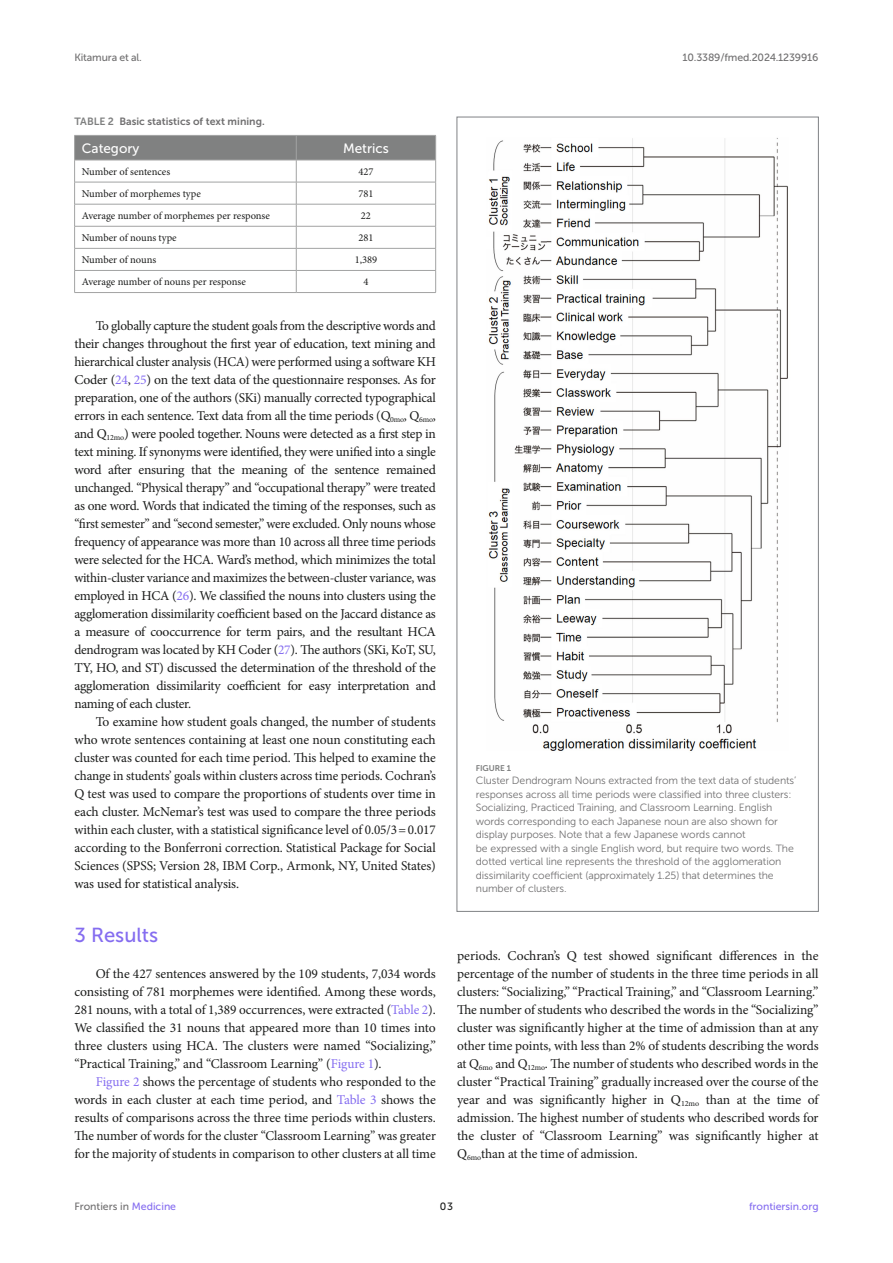
<style>
.page{position:relative;width:893px;height:1263px;background:#fff}
.page>*{position:absolute;margin:0;border:0;box-sizing:border-box;transform-origin:0 0}
.HEAD_1{font:20.25px "Museo Sans 500";color:#856df0}
.TEXT{font:13.5px/18px "Minion Pro";letter-spacing:-.01em;color:#1b1c1b;text-align:justify}
.TEXT_FLUSH{font:13.5px/18px "Minion Pro";letter-spacing:-.005em;color:#1b1c1b;text-align:justify}
.TB_CH{font:13.5px "Museo Sans 500";color:#fff}
.FIG_LEG{font:10.5px/13.5px "Museo Sans 300";letter-spacing:-.01em;color:#706f70}
.TB_TX{font:10.5px "Minion Pro";color:#1b1c1b}
.t1{font:10.5px "Museo Sans 500";letter-spacing:-.015em;color:#706f70}
.TT{font:10.5px "Museo Sans 700";color:#706f70}
.t2{font:10.5px "Museo Sans 500";color:#856df0}
.t3{font:10.5px "Museo Sans 500";color:#1b1c1b}
.FIG_HD{font:8.25px "Museo Sans 700";letter-spacing:-.01em;color:#7e7f7f}
.s1{color:#7e7f7f}
.s2{color:#856df0}
</style>
<div class="page">
<hr style="left:296px;top:292px;width:140px;height:1px;background:#a2a3a3">
<hr style="left:74px;top:292px;width:222px;height:1px;background:#a2a3a3">
<svg style="left:74px;top:135px;width:362px;height:157px"></svg>
<hr style="left:74px;top:182px;width:222px;height:1px;background:#a2a3a3">
<img style="left:488px;top:138px;width:300px;height:613px">
<p class="t1" style="left:74px;top:51px;width:69px">Kitamura et al.</p>
<p class="t1" style="left:683px;top:51px;width:137px">10.3389/fmed.2024.1239916</p>
<p class="TT" style="left:74px;top:115px;width:192px"><span class="s1">TABLE 2</span> Basic statistics of text mining.</p>
<p class="TB_CH" style="left:82px;top:141px;width:59px">Category</p>
<p class="TB_CH" style="left:343px;top:141px;width:47px">Metrics</p>
<p class="TB_TX" style="left:82px;top:164px;width:90px">Number of sentences</p>
<p class="TB_TX" style="left:358px;top:164px;width:17px">427</p>
<p class="TB_TX" style="left:82px;top:187px;width:121px">Number of morphemes type</p>
<p class="TB_TX" style="left:358px;top:187px;width:17px">781</p>
<p class="TB_TX" style="left:82px;top:209px;width:190px">Average number of morphemes per response</p>
<p class="TB_TX" style="left:361px;top:209px;width:12px">22</p>
<p class="TB_TX" style="left:82px;top:231px;width:96px">Number of nouns type</p>
<p class="TB_TX" style="left:358px;top:231px;width:17px">281</p>
<p class="TB_TX" style="left:82px;top:253px;width:76px">Number of nouns</p>
<p class="TB_TX" style="left:355px;top:253px;width:24px">1,389</p>
<p class="TB_TX" style="left:82px;top:275px;width:166px">Average number of nouns per response</p>
<p class="TB_TX" style="left:363px;top:275px;width:7px">4</p>
<p class="TEXT" style="left:74px;top:317px;width:363px;text-indent:21px">To globally capture the student goals from the descriptive words and their changes throughout the first year of education, text mining and hierarchical cluster analysis (HCA) were performed using a software KH Coder (<span class="s2">24</span>, <span class="s2">25</span>) on the text data of the questionnaire responses. As for preparation, one of the authors (SKi) manually corrected typographical errors in each sentence. Text data from all the time periods (Q<sub>0mo</sub>, Q<sub>6mo</sub>, and Q<sub>12mo</sub>) were pooled together. Nouns were detected as a first step in text mining. If synonyms were identified, they were unified into a single word after ensuring that the meaning of the sentence remained unchanged. “Physical therapy” and “occupational therapy” were treated as one word. Words that indicated the timing of the responses, such as “first semester” and “second semester,” were excluded. Only nouns whose frequency of appearance was more than 10 across all three time periods were selected for the HCA. Ward’s method, which minimizes the total within-cluster variance and maximizes the between-cluster variance, was employed in HCA (<span class="s2">26</span>). We classified the nouns into clusters using the agglomeration dissimilarity coefficient based on the Jaccard distance as a measure of cooccurrence for term pairs, and the resultant HCA dendrogram was located by KH Coder (<span class="s2">27</span>). The authors (SKi, KoT, SU, TY, HO, and ST) discussed the determination of the threshold of the agglomeration dissimilarity coefficient for easy interpretation and naming of each cluster.</p>
<p class="TEXT" style="left:74px;top:713px;width:363px;text-indent:21px">To examine how student goals changed, the number of students who wrote sentences containing at least one noun constituting each cluster was counted for each time period. This helped to examine the change in students’ goals within clusters across time periods. Cochran’s Q test was used to compare the proportions of students over time in each cluster. McNemar’s test was used to compare the three periods within each cluster, with a statistical significance level of 0.05/3=0.017 according to the Bonferroni correction. Statistical Package for Social Sciences (SPSS; Version 28, IBM Corp., Armonk, NY, United States) was used for statistical analysis.</p>
<p class="HEAD_1" style="left:74px;top:924px;width:85px">3 Results</p>
<p class="TEXT_FLUSH" style="left:74px;top:965px;width:363px;text-indent:21px">Of the 427 sentences answered by the 109 students, 7,034 words consisting of 781 morphemes were identified. Among these words, 281 nouns, with a total of 1,389 occurrences, were extracted (<span class="s2">Table 2</span>).<br>We classified the 31 nouns that appeared more than 10 times into three clusters using HCA. The clusters were named “Socializing,” “Practical Training,” and “Classroom Learning” (<span class="s2">Figure 1</span>).</p>
<p class="TEXT" style="left:74px;top:1073px;width:363px;text-indent:21px"><span class="s2">Figure 2</span> shows the percentage of students who responded to the words in each cluster at each time period, and <span class="s2">Table 3</span> shows the results of comparisons across the three time periods within clusters.<br>The number of words for the cluster “Classroom Learning” was greater for the majority of students in comparison to other clusters at all time</p>
<p class="FIG_HD" style="left:476px;top:763px;width:37px">FIGURE 1</p>
<p class="FIG_LEG" style="left:476px;top:774px;width:322px">Cluster Dendrogram Nouns extracted from the text data of students’ responses across all time periods were classified into three clusters:<br>Socializing, Practiced Training, and Classroom Learning. English words corresponding to each Japanese noun are also shown for display purposes. Note that a few Japanese words cannot<br>be expressed with a single English word, but require two words. The dotted vertical line represents the threshold of the agglomeration dissimilarity coefficient (approximately 1.25) that determines the number of clusters.</p>
<p class="TEXT" style="left:457px;top:947px;width:363px">periods. Cochran’s Q test showed significant differences in the percentage of the number of students in the three time periods in all clusters: “Socializing,” “Practical Training,” and “Classroom Learning.” The number of students who described the words in the “Socializing” cluster was significantly higher at the time of admission than at any other time points, with less than 2% of students describing the words at Q<sub>6mo</sub> and Q<sub>12mo</sub>. The number of students who described words in the cluster “Practical Training” gradually increased over the course of the year and was significantly higher in Q<sub>12mo</sub> than at the time of admission. The highest number of students who described words for the cluster of “Classroom Learning” was significantly higher at Q<sub>6mo</sub>than at the time of admission.</p>
<p class="t1" style="left:74px;top:1200px;width:103px">Frontiers in <span class="s2">Medicine</span></p>
<p class="t3" style="left:440px;top:1200px;width:15px">03</p>
<p class="t2" style="left:749px;top:1200px;width:71px">frontiersin.org</p>
</div>
